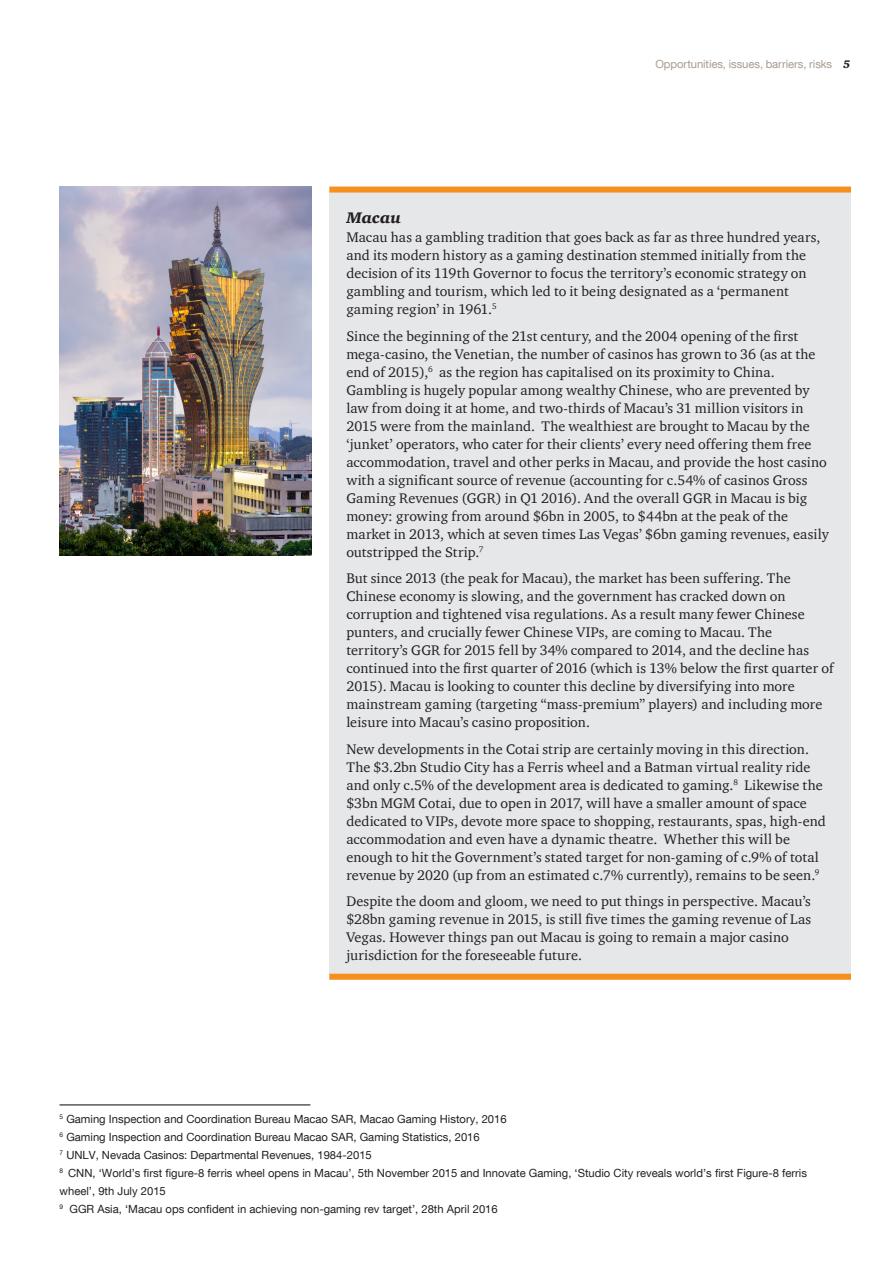
<style>
.page{position:relative;width:893px;height:1263px;background:#fff}
.page>*{position:absolute;margin:0;border:0;box-sizing:border-box;transform-origin:0 0}
.Head_3{font:italic 900 15.75px "ITC Charter Com";letter-spacing:.01em;color:#231f20}
.Body_text_full{font:14.25px/18px "ITC Charter Com";letter-spacing:.005em;color:#231f20}
.Footnote{font:11.25px/18px "Helvetica Neue LT Com";color:#231f20}
.t1{font:11.25px "Helvetica Neue LT Com";letter-spacing:-.005em;color:#a79b91}
.s1{font-family:"ITC Charter Com";font-weight:900;font-style:italic;color:#231f20}
</style>
<div class="page">
<div style="left:329px;top:191px;width:522px;height:788px;background:#e6e7e9"></div>
<div style="left:329px;top:187px;width:522px;height:6px;background:#f68f1e"></div>
<div style="left:329px;top:974px;width:522px;height:6px;background:#f68f1e"></div>
<img style="left:60px;top:187px;width:252px;height:368px">
<hr style="left:60px;top:1104px;width:250px;height:1px;background:#231f20">
<p class="t1" style="left:655px;top:57px;width:197px">Opportunities, issues, barriers, risks <span class="s1">5</span></p>
<p class="Head_3" style="left:346px;top:207px;width:56px">Macau</p>
<p class="Body_text_full" style="left:346px;top:228px;width:476px">Macau has a gambling tradition that goes back as far as three hundred years, and its modern history as a gaming destination stemmed initially from the decision of its 119th Governor to focus the territory’s economic strategy on gambling and tourism, which led to it being designated as a ‘permanent gaming region’ in 1961.<sup>5</sup></p>
<p class="Body_text_full" style="left:346px;top:326px;width:484px">Since the beginning of the 21st century, and the 2004 opening of the first mega-casino, the Venetian, the number of casinos has grown to 36 (as at the end of 2015),<sup>6</sup> as the region has capitalised on its proximity to China.<br>Gambling is hugely popular among wealthy Chinese, who are prevented by law from doing it at home, and two-thirds of Macau’s 31 million visitors in 2015 were from the mainland. The wealthiest are brought to Macau by the ‘junket’ operators, who cater for their clients’ every need offering them free accommodation, travel and other perks in Macau, and provide the host casino with a significant source of revenue (accounting for c.54% of casinos Gross Gaming Revenues (GGR) in Q1 2016). And the overall GGR in Macau is big money: growing from around $6bn in 2005, to $44bn at the peak of the market in 2013, which at seven times Las Vegas’ $6bn gaming revenues, easily outstripped the Strip.<sup>7</sup></p>
<p class="Body_text_full" style="left:346px;top:569px;width:489px">But since 2013 (the peak for Macau), the market has been suffering. The Chinese economy is slowing, and the government has cracked down on corruption and tightened visa regulations. As a result many fewer Chinese punters, and crucially fewer Chinese VIPs, are coming to Macau. The territory’s GGR for 2015 fell by 34% compared to 2014, and the decline has continued into the first quarter of 2016 (which is 13% below the first quarter of 2015). Macau is looking to counter this decline by diversifying into more mainstream gaming (targeting “mass-premium” players) and including more leisure into Macau’s casino proposition.</p>
<p class="Body_text_full" style="left:346px;top:739px;width:481px">New developments in the Cotai strip are certainly moving in this direction.<br>The $3.2bn Studio City has a Ferris wheel and a Batman virtual reality ride and only c.5% of the development area is dedicated to gaming.<sup>8</sup> Likewise the $3bn MGM Cotai, due to open in 2017, will have a smaller amount of space dedicated to VIPs, devote more space to shopping, restaurants, spas, high-end accommodation and even have a dynamic theatre. Whether this will be enough to hit the Government’s stated target for non-gaming of c.9% of total revenue by 2020 (up from an estimated c.7% currently), remains to be seen.<sup>9</sup></p>
<p class="Body_text_full" style="left:346px;top:892px;width:466px">Despite the doom and gloom, we need to put things in perspective. Macau’s $28bn gaming revenue in 2015, is still five times the gaming revenue of Las Vegas. However things pan out Macau is going to remain a major casino jurisdiction for the foreseeable future.</p>
<p class="Footnote" style="left:60px;top:1109px;width:449px"><sup>5</sup> Gaming Inspection and Coordination Bureau Macao SAR, Macao Gaming History, 2016</p>
<p class="Footnote" style="left:60px;top:1127px;width:422px"><sup>6</sup> Gaming Inspection and Coordination Bureau Macao SAR, Gaming Statistics, 2016</p>
<p class="Footnote" style="left:60px;top:1145px;width:314px"><sup>7</sup> UNLV, Nevada Casinos: Departmental Revenues, 1984-2015</p>
<p class="Footnote" style="left:60px;top:1163px;width:749px"><sup>8</sup> CNN, ‘World’s first figure-8 ferris wheel opens in Macau’, 5th November 2015 and Innovate Gaming, ‘Studio City reveals world’s first Figure-8 ferris wheel’, 9th July 2015</p>
<p class="Footnote" style="left:60px;top:1199px;width:440px"><sup>9</sup> GGR Asia, ‘Macau ops confident in achieving non-gaming rev target’, 28th April 2016</p>
</div>
